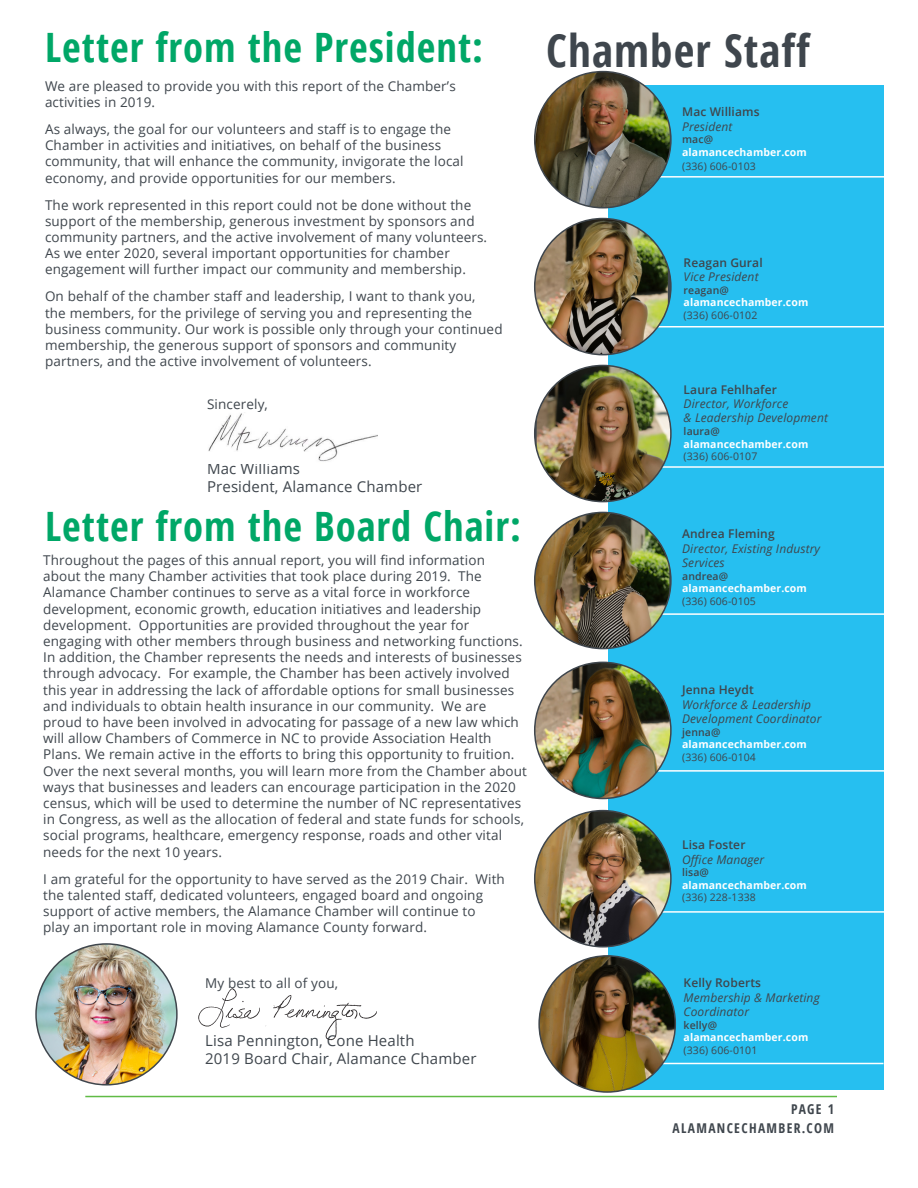
<style>
.page{position:relative;width:918px;height:1188px;background:#fff}
.page>*{position:absolute;margin:0;border:0;box-sizing:border-box;transform-origin:0 0}
.Mem{font:700 condensed 45px "Open Sans";letter-spacing:.025em;color:#3f464d}
.Mem-2{font:700 condensed 40.5px "Open Sans";letter-spacing:.025em;color:#00a767}
.Copy{font:15px/18px "Open Sans";letter-spacing:.01em;color:#3f464d}
.Copy-2{font:13.5px/16.2px "Open Sans";letter-spacing:.01em;color:#3f464d}
.t1{font:700 condensed 13.5px/18.3px "Open Sans";letter-spacing:.1em;color:#3f464d;text-align:right}
.Copy-3{font:italic 12px/14.4px "Open Sans";letter-spacing:.01em;color:#3f464d}
.Copy-4{font:600 12px/14.4px "Open Sans";letter-spacing:.01em;color:#3f464d}
.Copy-5{font:700 10.5px/12.6px "Open Sans";letter-spacing:.01em;color:#fff}
.Copy-6{font:10.5px "Open Sans";letter-spacing:.01em;color:#3f464d}
.s1{font-weight:400;font-style:italic}
.s2{font-weight:600;color:#3f464d}
.s3{font-weight:600;font-style:normal}
.s4{font-weight:400;color:#3f464d}
</style>
<div class="page">
<div style="left:608px;top:86px;width:276px;height:1004px;background:#26bff0"></div>
<hr style="left:655px;top:176px;width:242px;height:2px;background:#fff">
<img style="left:535px;top:72px;width:135px;height:135px">
<hr style="left:655px;top:326px;width:242px;height:2px;background:#fff">
<hr style="left:644px;top:466px;width:242px;height:2px;background:#fff">
<hr style="left:644px;top:613px;width:242px;height:2px;background:#fff">
<hr style="left:655px;top:770px;width:242px;height:2px;background:#fff">
<hr style="left:644px;top:911px;width:242px;height:2px;background:#fff">
<hr style="left:641px;top:1063px;width:242px;height:1px;background:#fff">
<img style="left:539px;top:956px;width:136px;height:136px;border-radius:68px">
<img style="left:535px;top:811px;width:136px;height:136px;border-radius:68px">
<img style="left:535px;top:662px;width:136px;height:137px;border-radius:68px">
<img style="left:535px;top:512px;width:134px;height:137px">
<img style="left:537px;top:365px;width:134px;height:137px">
<img style="left:208px;top:413px;width:170px;height:49px">
<img style="left:36px;top:944px;width:141px;height:141px;border-radius:70px">
<img style="left:198px;top:988px;width:179px;height:53px">
<img style="left:535px;top:219px;width:133px;height:136px">
<hr style="left:85px;top:1096px;width:752px;height:1px;background:#60bb46">
<p class="Mem-2" style="left:45px;top:19px;width:440px">Letter from the President:</p>
<p class="Mem" style="left:546px;top:20px;width:265px">Chamber Staff</p>
<p class="Copy-2" style="left:45px;top:77px;width:412px">We are pleased to provide you with this report of the Chamber’s activities in 2019.</p>
<p class="Copy-2" style="left:45px;top:121px;width:420px">As always, the goal for our volunteers and staff is to engage the Chamber in activities and initiatives, on behalf of the business community, that will enhance the community, invigorate the local economy, and provide opportunities for our members.</p>
<p class="Copy-2" style="left:45px;top:196px;width:444px">The work represented in this report could not be done without the support of the membership, generous investment by sponsors and community partners, and the active involvement of many volunteers.<br>As we enter 2020, several important opportunities for chamber engagement will further impact our community and membership.</p>
<p class="Copy-2" style="left:45px;top:288px;width:459px">On behalf of the chamber staff and leadership, I want to thank you,<br>the members, for the privilege of serving you and representing the business community. Our work is possible only through your continued membership, the generous support of sponsors and community partners, and the active involvement of volunteers.</p>
<p class="Copy-2" style="left:207px;top:396px;width:62px">Sincerely,</p>
<p class="Copy-4" style="left:682px;top:104px;width:79px">Mac Williams<br><span class="s1">President</span></p>
<p class="Copy-5" style="left:682px;top:133px;width:126px"><span class="s2">mac@ </span>alamancechamber.com</p>
<p class="Copy-6" style="left:682px;top:159px;width:75px">(336) 606-0103</p>
<p class="Copy-3" style="left:684px;top:255px;width:81px"><span class="s3">Reagan Gural<br></span>Vice President</p>
<p class="Copy-5" style="left:684px;top:283px;width:126px"><span class="s2">reagan@ </span>alamancechamber.com <span class="s4">(336) 606-0102</span></p>
<p class="Copy-3" style="left:684px;top:382px;width:146px"><span class="s3">Laura Fehlhafer<br></span>Director, Workforce<br>&amp; Leadership Development</p>
<p class="Copy-5" style="left:684px;top:425px;width:126px"><span class="s2">laura@ </span>alamancechamber.com <span class="s4">(336) 606-0107</span></p>
<p class="Copy" style="left:207px;top:459px;width:217px">Mac Williams<br>President, Alamance Chamber</p>
<p class="Mem-2" style="left:45px;top:498px;width:478px">Letter from the Board Chair:</p>
<p class="Copy-3" style="left:682px;top:527px;width:140px"><span class="s3">Andrea Fleming<br></span>Director, Existing Industry<br>Services</p>
<p class="Copy-5" style="left:682px;top:569px;width:126px"><span class="s2">andrea@ </span>alamancechamber.com <span class="s4">(336) 606-0105</span></p>
<p class="Copy-2" style="left:43px;top:552px;width:485px">Throughout the pages of this annual report, you will find information<br>about the many Chamber activities that took place during 2019. The Alamance Chamber continues to serve as a vital force in workforce development, economic growth, education initiatives and leadership development. Opportunities are provided throughout the year for engaging with other members through business and networking functions.<br>In addition, the Chamber represents the needs and interests of businesses through advocacy. For example, the Chamber has been actively involved this year in addressing the lack of affordable options for small businesses and individuals to obtain health insurance in our community. We are proud to have been involved in advocating for passage of a new law which will allow Chambers of Commerce in NC to provide Association Health Plans. We remain active in the efforts to bring this opportunity to fruition.<br>Over the next several months, you will learn more from the Chamber about ways that businesses and leaders can encourage participation in the 2020 census, which will be used to determine the number of NC representatives in Congress, as well as the allocation of federal and state funds for schools, social programs, healthcare, emergency response, roads and other vital needs for the next 10 years.</p>
<p class="Copy-2" style="left:43px;top:870px;width:463px">I am grateful for the opportunity to have served as the 2019 Chair. With the talented staff, dedicated volunteers, engaged board and ongoing support of active members, the Alamance Chamber will continue to play an important role in moving Alamance County forward.</p>
<p class="Copy-3" style="left:682px;top:683px;width:141px"><span class="s3">Jenna Heydt<br></span>Workforce &amp; Leadership<br>Development Coordinator</p>
<p class="Copy-5" style="left:682px;top:726px;width:126px"><span class="s2">jenna@ </span>alamancechamber.com <span class="s4">(336) 606-0104</span></p>
<p class="Copy-3" style="left:682px;top:837px;width:84px"><span class="s3">Lisa Foster<br></span>Office Manager</p>
<p class="Copy-5" style="left:682px;top:866px;width:126px"><span class="s2">lisa@ </span>alamancechamber.com <span class="s4">(336) 228-1338</span></p>
<p class="Copy-2" style="left:205px;top:975px;width:134px">My best to all of you,</p>
<p class="Copy" style="left:205px;top:1031px;width:273px">Lisa Pennington, Cone Health<br>2019 Board Chair, Alamance Chamber</p>
<p class="Copy-3" style="left:684px;top:975px;width:138px"><span class="s3">Kelly Roberts<br></span>Membership &amp; Marketing<br>Coordinator</p>
<p class="Copy-5" style="left:684px;top:1018px;width:126px"><span class="s2">kelly@ </span>alamancechamber.com <span class="s4">(336) 606-0101</span></p>
<p class="t1" style="left:673px;top:1100px;width:163px">PAGE 1<br>ALAMANCECHAMBER.COM</p>
</div>
